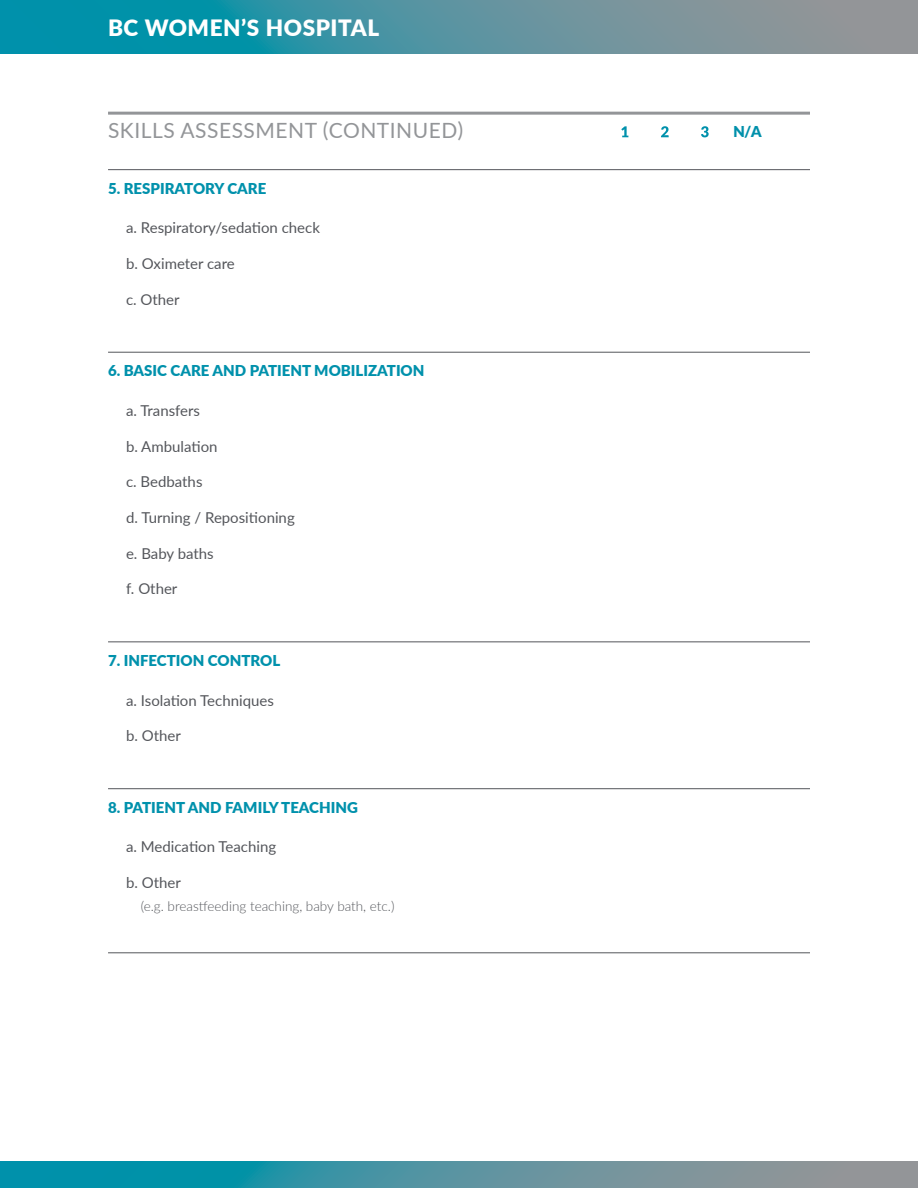
<style>
.page{position:relative;width:918px;height:1188px;background:#fff}
.page>*{position:absolute;margin:0;border:0;box-sizing:border-box;transform-origin:0 0}
.t1{font:900 22.5px "Lato";letter-spacing:.025em;color:#fff}
.t2{font:21px "Lato";letter-spacing:.025em;color:#939598}
.t3{font:15px "Lato";color:#54565b}
.t4{font:900 15px "Lato";color:#0091ac}
.t5{font:900 15px "Lato";color:#0090ab}
.t6{font:300 13.5px "Lato";color:#54565b}
</style>
<div class="page">
<hr style="left:108px;top:112px;width:702px;height:3px;background:#939598">
<hr style="left:108px;top:169px;width:702px;height:1px;background:#54565b">
<hr style="left:108px;top:352px;width:702px;height:1px;background:#54565b">
<hr style="left:108px;top:642px;width:702px;height:1px;background:#54565b">
<hr style="left:108px;top:788px;width:702px;height:1px;background:#54565b">
<hr style="left:108px;top:953px;width:702px;height:1px;background:#54565b">
<svg style="left:621px;top:126px;width:7px;height:11px"></svg>
<svg style="left:661px;top:126px;width:8px;height:11px"></svg>
<svg style="left:701px;top:126px;width:8px;height:11px"></svg>
<svg style="left:0;top:1161px;width:918px;height:27px;background:#4c93a1"></svg>
<svg style="left:0;top:0;width:918px;height:54px;background:#4c93a1"></svg>
<h1 class="t1" style="left:108px;top:11px;width:273px">BC WOMEN’S HOSPITAL</h1>
<h2 class="t2" style="left:108px;top:116px;width:357px">SKILLS ASSESSMENT (CONTINUED)</h2>
<p class="t4" style="left:108px;top:177px;width:160px">5. RESPIRATORY CARE</p>
<p class="t3" style="left:126px;top:217px;width:195px">a. Respiratory/sedation check</p>
<p class="t3" style="left:126px;top:253px;width:110px">b. Oximeter care</p>
<p class="t3" style="left:126px;top:289px;width:55px">c. Other</p>
<p class="t4" style="left:108px;top:359px;width:318px">6. BASIC CARE AND PATIENT MOBILIZATION</p>
<p class="t3" style="left:126px;top:400px;width:76px">a. Transfers</p>
<p class="t3" style="left:126px;top:435px;width:93px">b. Ambulation</p>
<p class="t3" style="left:126px;top:471px;width:78px">c. Bedbaths</p>
<p class="t3" style="left:126px;top:507px;width:170px">d. Turning / Repositioning</p>
<p class="t3" style="left:126px;top:543px;width:89px">e. Baby baths</p>
<p class="t3" style="left:126px;top:578px;width:53px">f. Other</p>
<p class="t4" style="left:108px;top:649px;width:174px">7. INFECTION CONTROL</p>
<p class="t3" style="left:126px;top:689px;width:149px">a. Isolation Techniques</p>
<p class="t3" style="left:126px;top:725px;width:56px">b. Other</p>
<p class="t4" style="left:108px;top:796px;width:251px">8. PATIENT AND FAMILY TEACHING</p>
<p class="t3" style="left:126px;top:836px;width:152px">a. Medication Teaching</p>
<p class="t3" style="left:126px;top:872px;width:56px">b. Other</p>
<p class="t6" style="left:141px;top:897px;width:255px">(e.g. breastfeeding teaching, baby bath, etc.)</p>
<p class="t5" style="left:733px;top:123px;width:30px">N/A</p>
</div>
